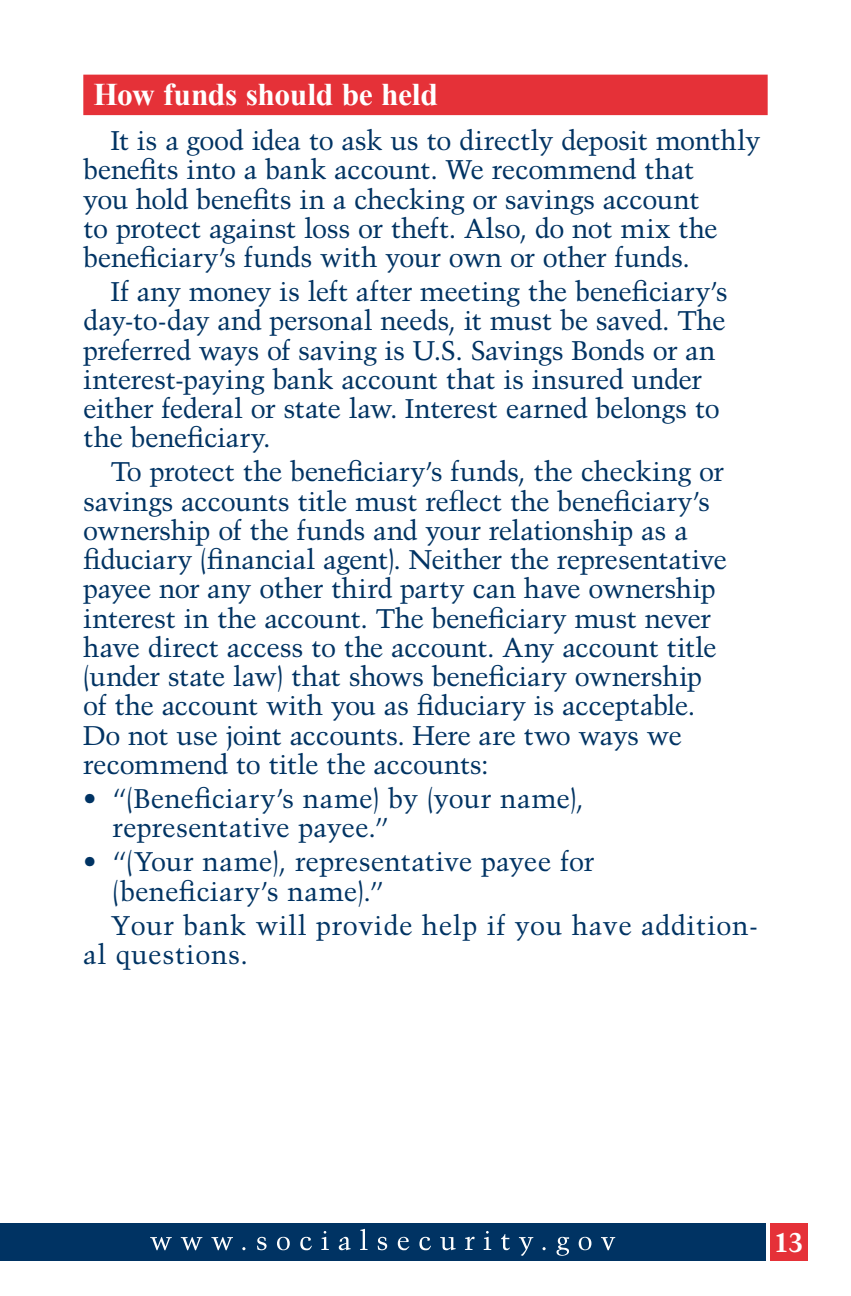
<style>
.page{position:relative;width:851px;height:1296px;background:#fff}
.page>*{position:absolute;margin:0;border:0;box-sizing:border-box;transform-origin:0 0}
.Header1_1line{font:700 31.5px "Times New Roman";letter-spacing:-.01em;color:#fff}
.paragraph_format{font:27px/29.2px "Trump Mediaeval";letter-spacing:-.015em;color:#003363}
._1st_bullet{font:27px/29.2px "Trump Mediaeval";color:#003363}
.paragraph_format-2{font:27px/29.2px "Trump Mediaeval";letter-spacing:.02em;color:#003363}
.t1{font:700 27px "Trump Mediaeval";color:#fff}
</style>
<div class="page">
<div style="left:0;top:1223px;width:765px;height:38px;background:#003363"></div>
<svg style="left:150px;top:1229px;width:465px;height:27px"></svg>
<div style="left:770px;top:1223px;width:37px;height:38px;background:#e53138"></div>
<div style="left:83px;top:75px;width:684px;height:40px;background:#e53138"></div>
<h1 class="Header1_1line" style="left:93px;top:72px;width:346px">How funds should be held</h1>
<p class="paragraph_format" style="left:83px;top:126px;width:678px;text-indent:27px">It is a good idea to ask us to directly deposit monthly benefits into a bank account. We recommend that<br>you hold benefits in a checking or savings account<br>to protect against loss or theft. Also, do not mix the beneficiary’s funds with your own or other funds.</p>
<p class="paragraph_format" style="left:83px;top:277px;width:646px;text-indent:27px">If any money is left after meeting the beneficiary’s day-to-day and personal needs, it must be saved. The preferred ways of saving is U.S. Savings Bonds or an interest-paying bank account that is insured under either federal or state law. Interest earned belongs to the beneficiary.</p>
<p class="paragraph_format" style="left:83px;top:457px;width:645px;text-indent:27px">To protect the beneficiary’s funds, the checking or savings accounts title must reflect the beneficiary’s ownership of the funds and your relationship as a fiduciary (financial agent). Neither the representative payee nor any other third party can have ownership interest in the account. The beneficiary must never have direct access to the account. Any account title (under state law) that shows beneficiary ownership of the account with you as fiduciary is acceptable.<br>Do not use joint accounts. Here are two ways we recommend to title the accounts:</p>
<p class="_1st_bullet" style="left:112px;top:784px;width:473px;text-indent:-29px">• “(Beneficiary’s name) by (your name), representative payee.”</p>
<p class="_1st_bullet" style="left:112px;top:847px;width:483px;text-indent:-29px">• “(Your name), representative payee for (beneficiary’s name).”</p>
<p class="paragraph_format-2" style="left:83px;top:910px;width:676px;text-indent:27px">Your bank will provide help if you have addition&shy;al questions.</p>
<p class="t1" style="left:774px;top:1225px;width:31px">13</p>
</div>
